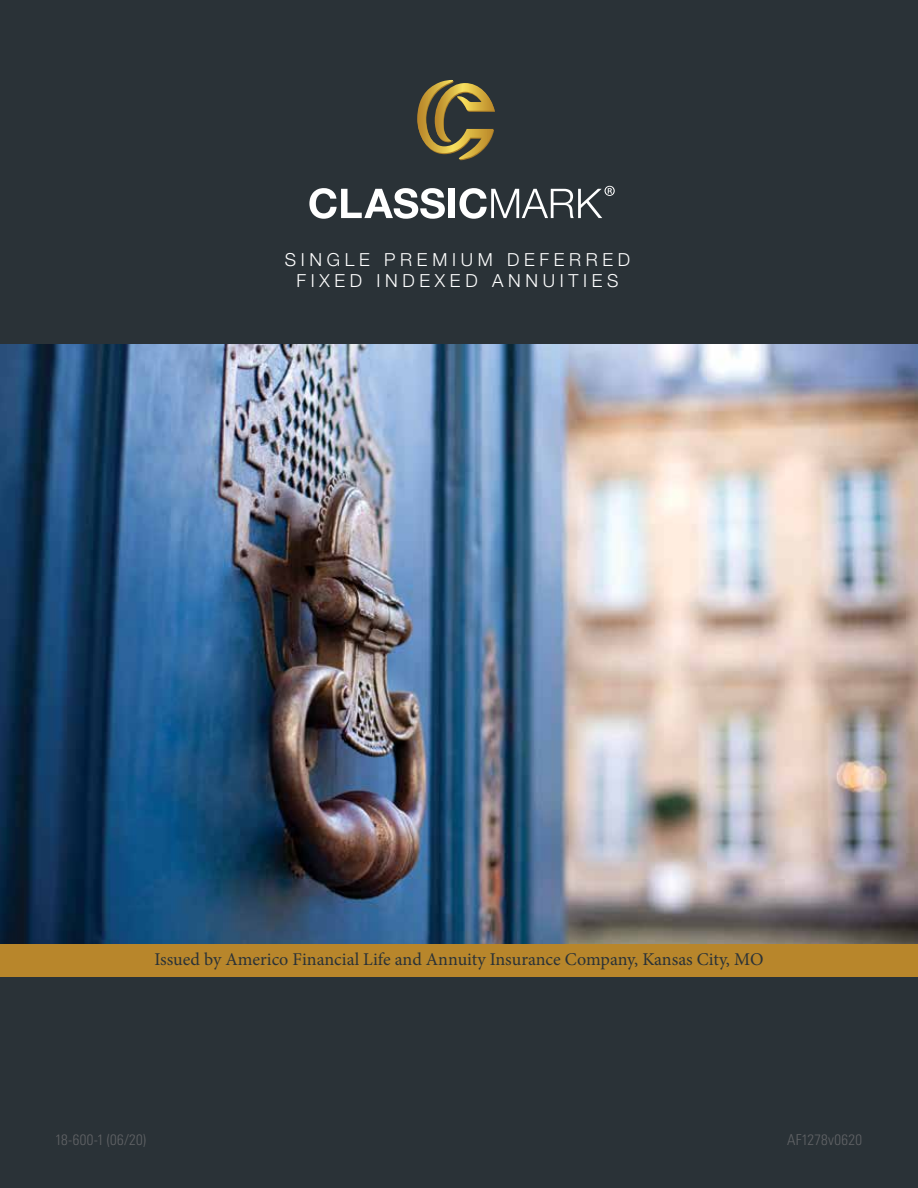
<style>
.page{position:relative;width:918px;height:1188px;background:#2a3237}
.page>*{position:absolute;margin:0;border:0;box-sizing:border-box;transform-origin:0 0}
.t1{font:18px "Minion Pro";letter-spacing:-.005em;color:#2a3237}
.t2{font:300 18px/21.6px "Helvetica Neue LT Pro";letter-spacing:.26em;color:#fff;text-align:center}
.t3{font:300 condensed 15px "Univers LT Pro";letter-spacing:.02em;color:#606265}
</style>
<div class="page">
<svg style="left:417px;top:80px;width:78px;height:81px"></svg>
<svg style="left:309px;top:188px;width:136px;height:31px"></svg>
<div style="left:449px;top:189px;width:6px;height:29px;background:#fff"></div>
<svg style="left:460px;top:186px;width:155px;height:33px"></svg>
<img style="left:0;top:345px;width:918px;height:599px">
<div style="left:0;top:944px;width:918px;height:32px;background:#b8862b"></div>
<p class="t2" style="left:285px;top:248px;width:347px">SINGLE PREMIUM DEFERRED<br>FIXED INDEXED ANNUITIES</p>
<p class="t1" style="left:154px;top:947px;width:611px">Issued by Americo Financial Life and Annuity Insurance Company, Kansas City, MO</p>
<p class="t3" style="left:55px;top:1130px;width:93px">18-600-1 (06/20)</p>
<p class="t3" style="left:787px;top:1130px;width:76px">AF1278v0620</p>
</div>
